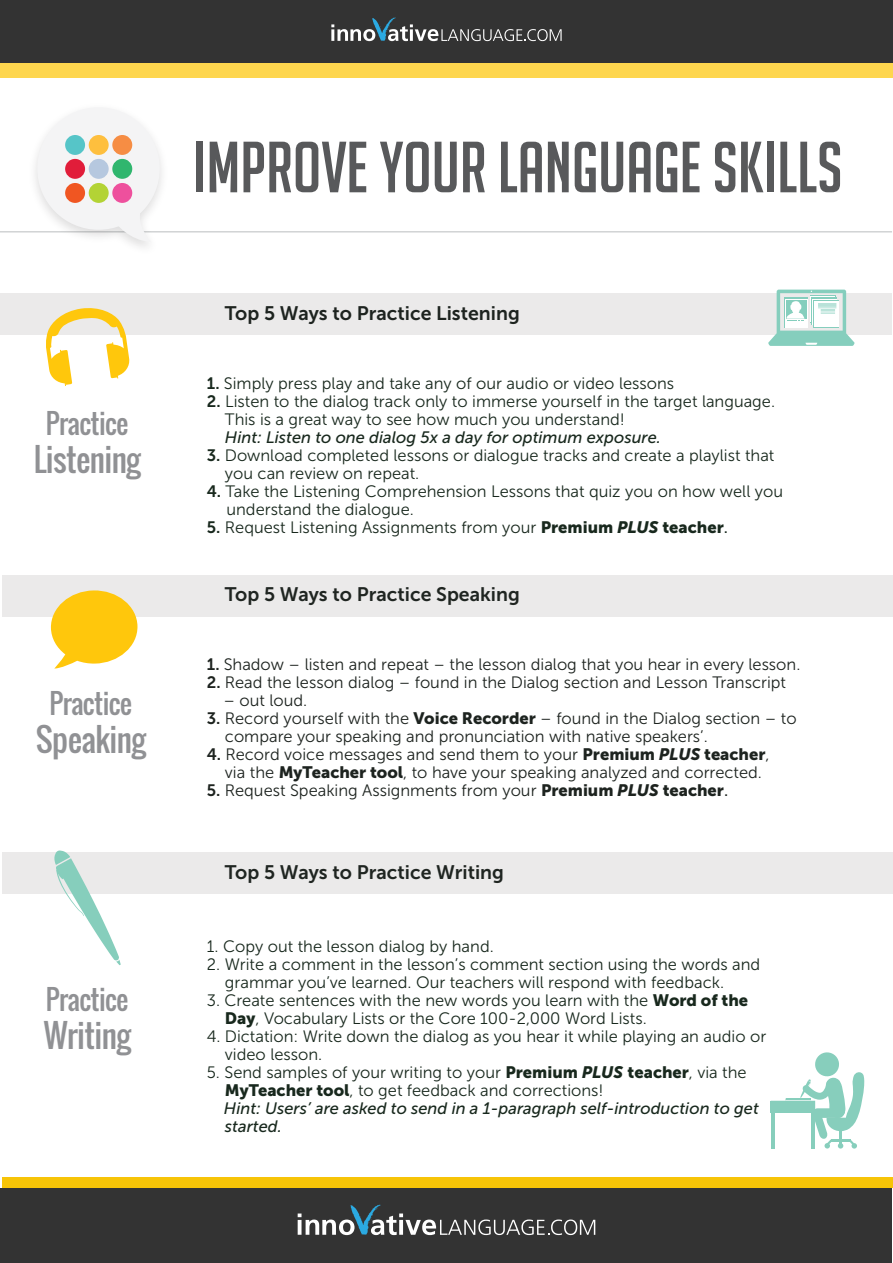
<style>
.page{position:relative;width:893px;height:1263px;background:#fff}
.page>*{position:absolute;margin:0;border:0;box-sizing:border-box;transform-origin:0 0}
.t1{font:70.5px "Big Noodle Titling";color:#58595b}
.t2{font:31.5px "Oswald";letter-spacing:-.02em;color:#909194}
.t3{font:27px "Oswald";letter-spacing:-.02em;color:#909194}
.t4{font:19.5px "Museo Sans 700";color:#1f2521}
.t5{font:19.5px "Museo Sans 700";color:#1d231f}
.t6{font:16.5px/18px "Museo Sans 300";color:#18281d}
.t7{font:16.5px/18px "Museo Sans 300";color:#1d231f}
.t8{font:italic 16.5px/18px "Museo Sans 500";color:#18281d}
.s1{font-family:"Museo Sans 700"}
.s2{font-family:"Museo Sans 900"}
.s3{font-family:"Museo Sans 900";font-style:italic}
.s4{font-family:"Museo Sans 500"}
</style>
<div class="page">
<div style="left:3px;top:852px;width:890px;height:41px;background:#ebeaea"></div>
<div style="left:2px;top:576px;width:891px;height:41px;background:#ebeaea"></div>
<div style="left:0;top:293px;width:892px;height:41px;background:#ebeaea"></div>
<hr style="left:0;top:231px;width:892px;height:1px;background:#d1d3d4">
<div style="left:2px;top:1177px;width:891px;height:11px;background:#f7c407"></div>
<hr style="left:811px;top:1102px;width:4px;height:47px;background:#87cebc">
<svg style="left:771px;top:1052px;width:94px;height:96px"></svg>
<svg style="left:768px;top:290px;width:86px;height:56px"></svg>
<svg style="left:45px;top:308px;width:85px;height:78px"></svg>
<svg style="left:54px;top:850px;width:67px;height:115px"></svg>
<div style="left:0;top:1188px;width:892px;height:75px;background:#333"></div>
<svg style="left:51px;top:590px;width:87px;height:78px"></svg>
<div style="left:0;top:63px;width:893px;height:15px;background:#fed64e"></div>
<div style="left:0;top:0;width:893px;height:63px;background:#333"></div>
<svg style="left:331px;top:18px;width:231px;height:23px"></svg>
<div style="left:37px;top:107px;width:123px;height:123px;background:#f4f4f5;border-radius:50%"></div>
<svg style="left:113px;top:212px;width:38px;height:30px"></svg>
<div style="left:65px;top:135px;width:20px;height:20px;background:#56c5c8;border-radius:50%"></div>
<div style="left:89px;top:135px;width:20px;height:20px;background:#febf3e;border-radius:50%"></div>
<div style="left:112px;top:135px;width:20px;height:20px;background:#f68d44;border-radius:50%"></div>
<div style="left:89px;top:159px;width:20px;height:20px;background:#b6c8df;border-radius:50%"></div>
<div style="left:89px;top:183px;width:20px;height:20px;background:#b3d335;border-radius:50%"></div>
<div style="left:112px;top:159px;width:20px;height:20px;background:#30b66e;border-radius:50%"></div>
<div style="left:65px;top:159px;width:20px;height:20px;background:#e11d3a;border-radius:50%"></div>
<div style="left:65px;top:183px;width:20px;height:20px;background:#f05622;border-radius:50%"></div>
<div style="left:112px;top:183px;width:20px;height:20px;background:#ee509d;border-radius:50%"></div>
<svg style="left:298px;top:1204px;width:297px;height:31px"></svg>
<h3 class="t3" style="left:46px;top:403px;width:84px">Practice</h3>
<h2 class="t2" style="left:34px;top:436px;width:108px">Listening</h2>
<h3 class="t3" style="left:50px;top:683px;width:84px">Practice</h3>
<h2 class="t2" style="left:36px;top:716px;width:111px">Speaking</h2>
<h3 class="t3" style="left:46px;top:979px;width:84px">Practice</h3>
<h2 class="t2" style="left:44px;top:1011px;width:88px">Writing</h2>
<h1 class="t1" style="left:193px;top:129px;width:651px">IMPROVE YOUR LANGUAGE Skills</h1>
<p class="t5" style="left:225px;top:303px;width:296px">Top 5 Ways to Practice Listening</p>
<p class="t6" style="left:207px;top:374px;width:469px"><span class="s1">1.</span> Simply press play and take any of our audio or video lessons</p>
<p class="t6" style="left:225px;top:392px;width:552px;text-indent:-18px"><span class="s1">2.</span> Listen to the dialog track only to immerse yourself in the target language.<br>This is a great way to see how much you understand!</p>
<p class="t8" style="left:225px;top:428px;width:437px">Hint: Listen to one dialog 5x a day for optimum exposure.</p>
<p class="t6" style="left:225px;top:446px;width:551px;text-indent:-18px"><span class="s1">3.</span> Download completed lessons or dialogue tracks and create a playlist that you can review on repeat.</p>
<p class="t6" style="left:226px;top:482px;width:558px;text-indent:-20px"><span class="s1">4.</span> Take the Listening Comprehension Lessons that quiz you on how well you understand the dialogue.</p>
<p class="t6" style="left:207px;top:518px;width:522px"><span class="s1">5.</span> Request Listening Assignments from your <span class="s2">Premium</span> <span class="s3">PLUS</span> <span class="s2">teacher</span><span class="s4">.</span></p>
<p class="t4" style="left:225px;top:584px;width:296px">Top 5 Ways to Practice Speaking</p>
<p class="t7" style="left:207px;top:655px;width:595px"><span class="s1">1.</span> Shadow – listen and repeat – the lesson dialog that you hear in every lesson.</p>
<p class="t7" style="left:207px;top:673px;width:581px"><span class="s1">2.</span> Read the lesson dialog – found in the Dialog section and Lesson Transcript</p>
<p class="t7" style="left:223px;top:691px;width:85px">– out loud.</p>
<p class="t7" style="left:225px;top:709px;width:573px;text-indent:-18px"><span class="s1">3.</span> Record yourself with the <span class="s2">Voice Recorder</span> – found in the Dialog section – to compare your speaking and pronunciation with native speakers’.</p>
<p class="t7" style="left:225px;top:745px;width:546px;text-indent:-18px"><span class="s1">4.</span> Record voice messages and send them to your <span class="s2">Premium</span> <span class="s3">PLUS</span> <span class="s2">teacher</span>, via the <span class="s2">MyTeacher tool</span>, to have your speaking analyzed and corrected.</p>
<p class="t7" style="left:207px;top:781px;width:523px"><span class="s1">5.</span> Request Speaking Assignments from your <span class="s2">Premium</span> <span class="s3">PLUS</span> <span class="s2">teacher</span><span class="s4">.</span></p>
<p class="t4" style="left:225px;top:862px;width:280px">Top 5 Ways to Practice Writing</p>
<p class="t6" style="left:207px;top:937px;width:288px">1. Copy out the lesson dialog by hand.</p>
<p class="t6" style="left:225px;top:955px;width:537px;text-indent:-18px">2. Write a comment in the lesson’s comment section using the words and grammar you’ve learned. Our teachers will respond with feedback.</p>
<p class="t6" style="left:225px;top:991px;width:525px;text-indent:-18px">3. Create sentences with the new words you learn with the <span class="s2">Word of the<br>Day</span>, Vocabulary Lists or the Core 100-2,000 Word Lists.</p>
<p class="t6" style="left:225px;top:1027px;width:543px;text-indent:-18px">4. Dictation: Write down the dialog as you hear it while playing an audio or video lesson.</p>
<p class="t6" style="left:225px;top:1063px;width:523px;text-indent:-18px">5. Send samples of your writing to your <span class="s2">Premium</span> <span class="s3">PLUS</span> <span class="s2">teacher</span>, via the<br><span class="s2">MyTeacher tool</span>, to get feedback and corrections!</p>
<p class="t8" style="left:224px;top:1099px;width:536px">Hint: Users’ are asked to send in a 1-paragraph self-introduction to get started.</p>
</div>
